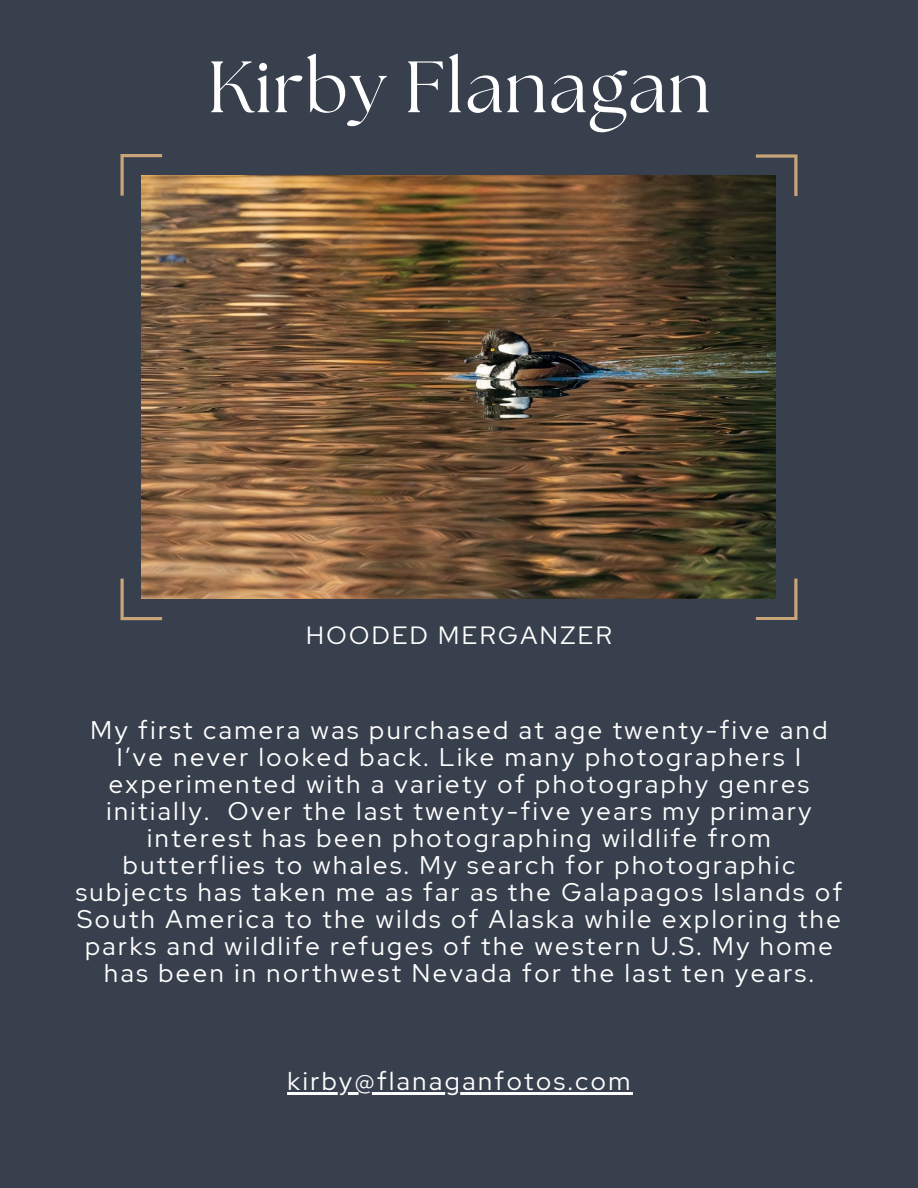
<style>
.page{position:relative;width:918px;height:1188px;background:#38404d}
.page>*{position:absolute;margin:0;border:0;box-sizing:border-box;transform-origin:0 0}
.t1{font:72.6px "The Seasons";letter-spacing:.02em;color:#fff}
.t2{font:25.5px/27px "Red Hat Display";letter-spacing:.1em;color:#fff;text-align:center}
.t3{font:24.9px "Red Hat Display";letter-spacing:.1em;color:#fff}
</style>
<div class="page">
<svg style="left:120px;top:154px;width:42px;height:42px"></svg>
<svg style="left:756px;top:579px;width:41px;height:41px"></svg>
<svg style="left:120px;top:579px;width:42px;height:41px"></svg>
<svg style="left:756px;top:155px;width:41px;height:41px"></svg>
<img style="left:141px;top:175px;width:635px;height:423px">
<hr style="left:288px;top:1093px;width:345px;height:2px;background:#fff">
<p class="t1" style="left:208px;top:54px;width:504px">Kirby Flanagan</p>
<p class="t3" style="left:306px;top:618px;width:307px">HOODED MERGANZER</p>
<p class="t2" style="left:76px;top:717px;width:768px">My first camera was purchased at age twenty-five and I’ve never looked back. Like many photographers I experimented with a variety of photography genres initially. Over the last twenty-five years my primary interest has been photographing wildlife from butterflies to whales. My search for photographic subjects has taken me as far as the Galapagos Islands of South America to the wilds of Alaska while exploring the parks and wildlife refuges of the western U.S. My home has been in northwest Nevada for the last ten years.</p>
<p class="t2" style="left:288px;top:1068px;width:344px">kirby@flanaganfotos.com</p>
</div>
